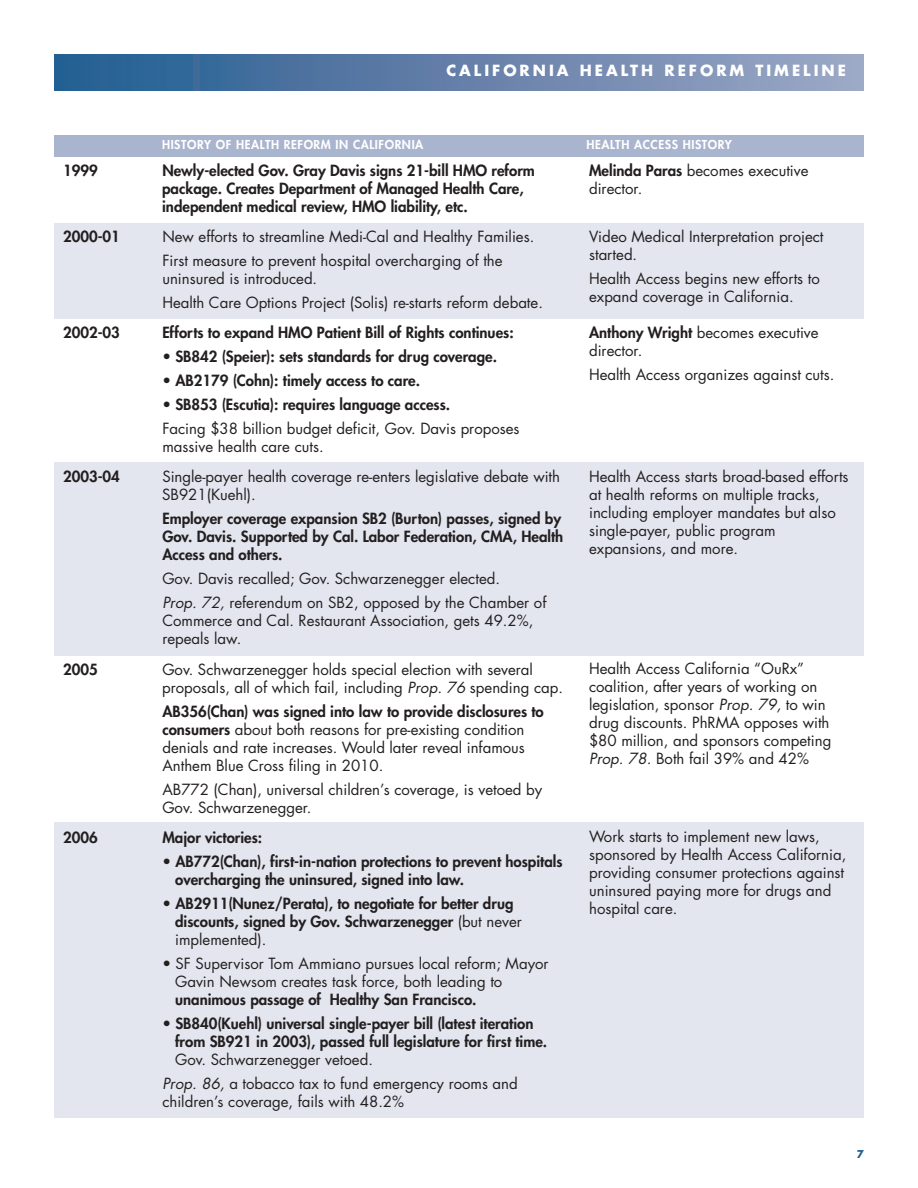
<style>
.page{position:relative;width:918px;height:1188px;background:#fff}
.page>*{position:absolute;margin:0;border:0;box-sizing:border-box;transform-origin:0 0}
.t1{font:15px/18px "Futura";color:#231f20}
.t2{font:800 15px/18px "Futura";color:#231f20}
.t3{font:700 15px "Futura";letter-spacing:.2em;color:#fff}
.t4{font:800 12px "Futura";letter-spacing:.05em;color:#fff}
.t5{font:700 10.5px "Futura";color:#216093}
.s1{font-weight:800}
.s2{font-style:italic}
.s3{font-weight:400}
</style>
<div class="page">
<div style="left:54px;top:224px;width:810px;height:95px;background:#e3e6ef"></div>
<div style="left:54px;top:463px;width:810px;height:193px;background:#e3e6ef"></div>
<div style="left:54px;top:822px;width:810px;height:296px;background:#e3e6ef"></div>
<div style="left:54px;top:54px;width:810px;height:36px;background:linear-gradient(to right,#235c90,#a0a6c5)"></div>
<div style="left:54px;top:135px;width:810px;height:21px;background:#a9b4ce"></div>
<p class="t3" style="left:446px;top:64px;width:401px">CALIFORNIA HEALTH REFORM TIMELINE</p>
<p class="t4" style="left:162px;top:139px;width:263px">HISTORY OF HEALTH REFORM IN CALIFORNIA</p>
<p class="t4" style="left:586px;top:139px;width:147px">HEALTH ACCESS HISTORY</p>
<p class="t2" style="left:63px;top:163px;width:36px">1999</p>
<p class="t2" style="left:162px;top:163px;width:374px">Newly-elected Gov. Gray Davis signs 21-bill HMO reform package. Creates Department of Managed Health Care, independent medical review, HMO liability, etc.</p>
<p class="t1" style="left:589px;top:163px;width:221px"><span class="s1">Melinda Paras</span> becomes executive director.</p>
<p class="t2" style="left:63px;top:229px;width:58px">2000-01</p>
<p class="t1" style="left:162px;top:226px;width:373px;line-height:24px">New efforts to streamline Medi-Cal and Healthy Families.<br>First measure to prevent hospital overcharging of the</p>
<p class="t1" style="left:162px;top:268px;width:382px;line-height:24px">uninsured is introduced.<br>Health Care Options Project (Solis) re-starts reform debate.</p>
<p class="t1" style="left:589px;top:229px;width:236px">Video Medical Interpretation project started.</p>
<p class="t1" style="left:589px;top:271px;width:232px">Health Access begins new efforts to expand coverage in California.</p>
<p class="t2" style="left:63px;top:325px;width:58px">2002-03</p>
<p class="t2" style="left:162px;top:325px;width:353px">Efforts to expand HMO Patient Bill of Rights continues:</p>
<p class="t2" style="left:162px;top:349px;width:336px">• SB842 (Speier): sets standards for drug coverage.</p>
<p class="t2" style="left:162px;top:373px;width:259px">• AB2179 (Cohn): timely access to care.</p>
<p class="t2" style="left:162px;top:397px;width:289px">• SB853 (Escutia): requires language access.</p>
<p class="t1" style="left:162px;top:421px;width:359px">Facing $38 billion budget deficit, Gov. Davis proposes massive health care cuts.</p>
<p class="t2" style="left:63px;top:469px;width:58px">2003-04</p>
<p class="t1" style="left:162px;top:469px;width:399px">Single-payer health coverage re-enters legislative debate with<br>SB921(Kuehl).</p>
<p class="t2" style="left:162px;top:511px;width:402px">Employer coverage expansion SB2 (Burton) passes, signed by<br>Gov. Davis. Supported by Cal. Labor Federation, CMA, Health<br>Access and others.</p>
<p class="t1" style="left:162px;top:568px;width:386px;line-height:24px">Gov. Davis recalled; Gov. Schwarzenegger elected.<br><span class="s2">Prop. 72,</span> referendum on SB2, opposed by the Chamber of</p>
<p class="t1" style="left:162px;top:613px;width:372px">Commerce and Cal. Restaurant Association, gets 49.2%, repeals law.</p>
<p class="t2" style="left:63px;top:661px;width:36px">2005</p>
<p class="t1" style="left:162px;top:661px;width:402px">Gov. Schwarzenegger holds special election with several proposals, all of which fail, including <span class="s2">Prop. 76</span> spending cap.</p>
<p class="t1" style="left:162px;top:703px;width:383px"><span class="s1">AB356(Chan) was signed into law to provide disclosures to consumers</span> about both reasons for pre-existing condition denials and rate increases. Would later reveal infamous Anthem Blue Cross filing in 2010.</p>
<p class="t1" style="left:162px;top:781px;width:381px">AB772 (Chan), universal children’s coverage, is vetoed by<br>Gov. Schwarzenegger.</p>
<p class="t2" style="left:63px;top:829px;width:36px">2006</p>
<p class="t2" style="left:162px;top:829px;width:101px">Major victories:</p>
<p class="t2" style="left:175px;top:853px;width:389px;text-indent:-13px">• AB772(Chan), first-in-nation protections to prevent hospitals overcharging the uninsured, signed into law.</p>
<p class="t2" style="left:175px;top:895px;width:348px;text-indent:-13px">• AB2911(Nunez/Perata), to negotiate for better drug discounts, signed by Gov. Schwarzenegger <span class="s3">(but never implemented).</span></p>
<p class="t1" style="left:175px;top:955px;width:375px;text-indent:-13px"><span class="s1">•</span> SF Supervisor Tom Ammiano pursues local reform; Mayor<br>Gavin Newsom creates task force, both leading to</p>
<p class="t2" style="left:175px;top:991px;width:303px">unanimous passage of Healthy San Francisco.</p>
<p class="t2" style="left:175px;top:1015px;width:374px;text-indent:-13px">• SB840(Kuehl) universal single-payer bill (latest iteration from SB921 in 2003), passed full legislature for first time.</p>
<p class="t1" style="left:162px;top:1048px;width:357px;line-height:24px;text-indent:13px">Gov. Schwarzenegger vetoed.<br><span class="s2">Prop. 86,</span> a tobacco tax to fund emergency rooms and</p>
<p class="t1" style="left:162px;top:1093px;width:243px">children’s coverage, fails with 48.2%</p>
<p class="t1" style="left:589px;top:325px;width:231px"><span class="s1">Anthony Wright</span> becomes executive director.</p>
<p class="t1" style="left:589px;top:367px;width:247px">Health Access organizes against cuts.</p>
<p class="t1" style="left:589px;top:469px;width:261px">Health Access starts broad-based efforts at health reforms on multiple tracks, including employer mandates but also single-payer, public program expansions, and more.</p>
<p class="t1" style="left:589px;top:661px;width:244px">Health Access California “OuRx” coalition, after years of working on legislation, sponsor <span class="s2">Prop. 79,</span> to win drug discounts. PhRMA opposes with $80 million, and sponsors competing <span class="s2">Prop. 78.</span> Both fail 39% and 42%</p>
<p class="t1" style="left:589px;top:829px;width:259px">Work starts to implement new laws, sponsored by Health Access California, providing consumer protections against uninsured paying more for drugs and hospital care.</p>
<p class="t5" style="left:857px;top:1149px;width:9px">7</p>
</div>
